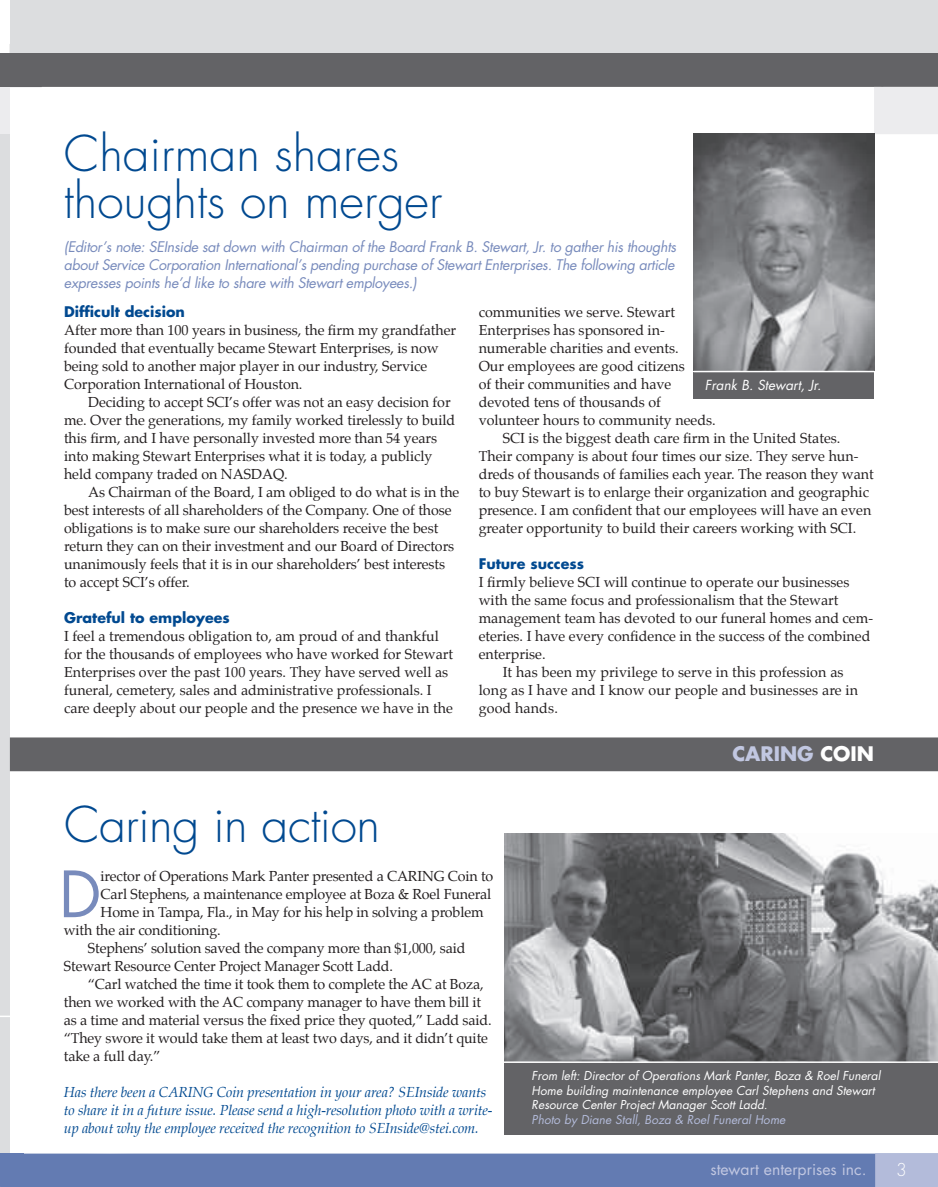
<style>
.page{position:relative;width:938px;height:1187px;background:#fff}
.page>*{position:absolute;margin:0;border:0;box-sizing:border-box;transform-origin:0 0}
.t1{font:61.95px "Futura";color:#788bbc}
.t2{font:300 48px/46.5px "Futura";color:#014990}
.t3{font:700 19.5px "Futura";color:#c1c7e1}
.t4{font:300 17.25px "Futura";color:#fff}
.t5{font:15.75px "Futura";color:#c1c7e1}
.t6{font:14.25px/18px "Palatino";letter-spacing:-.005em;color:#231f20}
.t7{font:italic 14.25px/18px "Futura";letter-spacing:-.02em;color:#788bbc;text-align:justify}
.t8{font:italic 14.25px/18px "Palatino";letter-spacing:-.01em;color:#014990}
.t9{font:700 14.25px "Futura";color:#014990}
.t10{font:italic 13.5px "Futura";color:#fff}
.t11{font:italic 12px/14.4px "Futura";color:#fff}
.t12{font:italic 12px "Futura";color:#b3bbda}
.s1{color:#fff}
</style>
<div class="page">
<div style="left:10px;top:0;width:928px;height:53px;background:#dcdddf"></div>
<div style="left:0;top:83px;width:10px;height:1085px;background:#dcdddf"></div>
<div style="left:693px;top:372px;width:181px;height:27px;background:#636366"></div>
<div style="left:10px;top:737px;width:928px;height:34px;background:#636366"></div>
<svg style="left:0;top:44px;width:938px;height:90px"></svg>
<img style="left:693px;top:133px;width:181px;height:238px">
<div style="left:504px;top:1062px;width:434px;height:72px;background:#636366"></div>
<img style="left:504px;top:833px;width:434px;height:228px">
<svg style="left:0;top:1153px;width:938px;height:34px"></svg>
<h2 class="t2" style="left:64px;top:131px;width:380px">Chairman shares thoughts on merger</h2>
<p class="t7" style="left:64px;top:238px;width:614px">(Editor’s note: SEInside sat down with Chairman of the Board Frank B. Stewart, Jr. to gather his thoughts about Service Corporation International’s pending purchase of Stewart Enterprises. The following article expresses points he’d like to share with Stewart employees.)</p>
<p class="t9" style="left:64px;top:301px;width:122px">Difficult decision</p>
<p class="t6" style="left:64px;top:321px;width:394px">After more than 100 years in business, the firm my grandfather founded that eventually became Stewart Enterprises, is now being sold to another major player in our industry, Service Corporation International of Houston.</p>
<p class="t6" style="left:64px;top:393px;width:393px;text-indent:24px">Deciding to accept SCI’s offer was not an easy decision for me. Over the generations, my family worked tirelessly to build this firm, and I have personally invested more than 54 years into making Stewart Enterprises what it is today, a publicly held company traded on NASDAQ.</p>
<p class="t6" style="left:64px;top:483px;width:397px;text-indent:24px">As Chairman of the Board, I am obliged to do what is in the best interests of all shareholders of the Company. One of those obligations is to make sure our shareholders receive the best return they can on their investment and our Board of Directors unanimously feels that it is in our shareholders’ best interests to accept SCI’s offer.</p>
<p class="t9" style="left:64px;top:607px;width:167px">Grateful to employees</p>
<p class="t6" style="left:64px;top:627px;width:390px">I feel a tremendous obligation to, am proud of and thankful for the thousands of employees who have worked for Stewart Enterprises over the past 100 years. They have served well as funeral, cemetery, sales and administrative professionals. I care deeply about our people and the presence we have in the</p>
<p class="t6" style="left:479px;top:303px;width:198px">communities we serve. Stewart</p>
<p class="t6" style="left:479px;top:321px;width:188px">Enterprises has sponsored in-</p>
<p class="t6" style="left:479px;top:339px;width:202px">numerable charities and events.</p>
<p class="t6" style="left:479px;top:356px;width:208px">Our employees are good citizens</p>
<p class="t6" style="left:479px;top:374px;width:194px">of their communities and have</p>
<p class="t6" style="left:479px;top:392px;width:184px">devoted tens of thousands of</p>
<p class="t6" style="left:479px;top:410px;width:238px">volunteer hours to community needs.</p>
<p class="t6" style="left:503px;top:428px;width:339px">SCI is the biggest death care firm in the United States.</p>
<p class="t6" style="left:479px;top:446px;width:381px">Their company is about four times our size. They serve hun-</p>
<p class="t6" style="left:479px;top:464px;width:397px">dreds of thousands of families each year. The reason they want</p>
<p class="t6" style="left:479px;top:482px;width:392px">to buy Stewart is to enlarge their organization and geographic</p>
<p class="t6" style="left:479px;top:500px;width:394px">presence. I am confident that our employees will have an even</p>
<p class="t6" style="left:479px;top:518px;width:379px">greater opportunity to build their careers working with SCI.</p>
<p class="t9" style="left:479px;top:553px;width:107px">future success</p>
<p class="t6" style="left:479px;top:572px;width:372px">I firmly believe SCI will continue to operate our businesses</p>
<p class="t6" style="left:479px;top:590px;width:361px">with the same focus and professionalism that the Stewart</p>
<p class="t6" style="left:479px;top:608px;width:396px">management team has devoted to our funeral homes and cem-</p>
<p class="t6" style="left:479px;top:626px;width:393px">eteries. I have every confidence in the success of the combined</p>
<p class="t6" style="left:479px;top:644px;width:68px">enterprise.</p>
<p class="t6" style="left:503px;top:662px;width:342px">It has been my privilege to serve in this profession as</p>
<p class="t6" style="left:479px;top:680px;width:381px">long as I have and I know our people and businesses are in</p>
<p class="t6" style="left:479px;top:698px;width:81px">good hands.</p>
<p class="t10" style="left:705px;top:376px;width:118px">Frank B. Stewart, Jr.</p>
<h3 class="t3" style="left:732px;top:740px;width:143px">carinG <span class="s1">coin</span></h3>
<h2 class="t2" style="left:64px;top:801px;width:317px">Caring in action</h2>
<h1 class="t1" style="left:59px;top:851px;width:44px">D</h1>
<p class="t6" style="left:101px;top:867px;width:394px">irector of Operations Mark Panter presented a CARING Coin to</p>
<p class="t6" style="left:101px;top:885px;width:392px">Carl Stephens, a maintenance employee at Boza &amp; Roel Funeral</p>
<p class="t6" style="left:101px;top:903px;width:384px">Home in Tampa, Fla., in May for his help in solving a problem</p>
<p class="t6" style="left:64px;top:921px;width:158px">with the air conditioning.</p>
<p class="t6" style="left:88px;top:939px;width:379px">Stephens’ solution saved the company more than $1,000, said</p>
<p class="t6" style="left:64px;top:957px;width:331px">Stewart Resource Center Project Manager Scott Ladd.</p>
<p class="t6" style="left:88px;top:975px;width:397px">“Carl watched the time it took them to complete the AC at Boza,</p>
<p class="t6" style="left:64px;top:993px;width:419px">then we worked with the AC company manager to have them bill it</p>
<p class="t6" style="left:64px;top:1011px;width:429px">as a time and material versus the fixed price they quoted,” Ladd said.</p>
<p class="t6" style="left:64px;top:1029px;width:425px">“They swore it would take them at least two days, and it didn’t quite</p>
<p class="t6" style="left:64px;top:1047px;width:98px">take a full day.”</p>
<p class="t8" style="left:64px;top:1083px;width:430px">Has there been a CARING Coin presentation in your area? SEInside wants to share it in a future issue. Please send a high-resolution photo with a write&shy;up about why the employee received the recognition to SEInside@stei.com.</p>
<p class="t11" style="left:532px;top:1068px;width:350px">From left: Director of Operations Mark Panter, Boza &amp; Roel Funeral<br>Home building maintenance employee Carl Stephens and Stewart<br>Resource Center Project Manager Scott Ladd.</p>
<p class="t12" style="left:532px;top:1110px;width:255px">Photo by Diane Stall, Boza &amp; Roel Funeral Home</p>
<p class="t5" style="left:710px;top:1157px;width:158px">stewart enterprises inc.</p>
<p class="t4" style="left:896px;top:1158px;width:12px">3</p>
</div>
